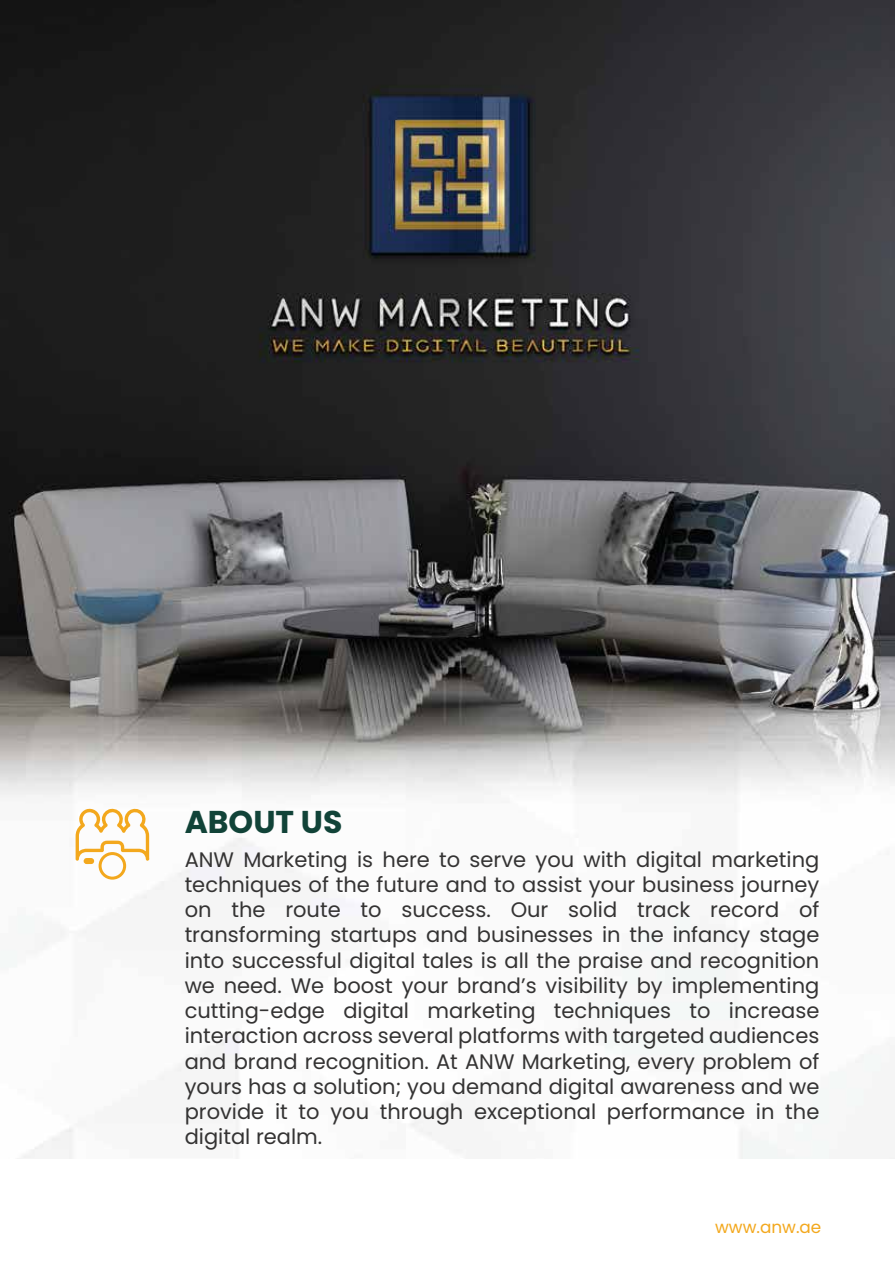
<style>
.page{position:relative;width:895px;height:1265px;background:#fff}
.page>*{position:absolute;margin:0;border:0;box-sizing:border-box;transform-origin:0 0}
.t1{font:700 31.5px "Poppins";color:#114338}
.t2{font:21px/25.2px "Poppins";color:#343333;text-align:justify}
.t3{font:16.8px "Poppins";color:#f3a81d}
</style>
<div class="page">
<img style="left:0;top:0;width:895px;height:1158px">
<div style="left:99px;top:852px;width:27px;height:27px;border:3px solid #f3a81d;border-radius:50%"></div>
<svg style="left:76px;top:807px;width:73px;height:57px"></svg>
<h1 class="t1" style="left:185px;top:803px;width:159px">ABOUT US</h1>
<p class="t2" style="left:185px;top:847px;width:636px">ANW Marketing is here to serve you with digital marketing techniques of the future and to assist your business journey on the route to success. Our solid track record of transforming startups and businesses in the infancy stage into successful digital tales is all the praise and recognition we need. We boost your brand’s visibility by implementing cutting-edge digital marketing techniques to increase interaction across several platforms with targeted audiences and brand recognition. At ANW Marketing, every problem of yours has a solution; you demand digital awareness and we provide it to you through exceptional performance in the digital realm.</p>
<p class="t3" style="left:715px;top:1217px;width:108px">www.anw.ae</p>
</div>
